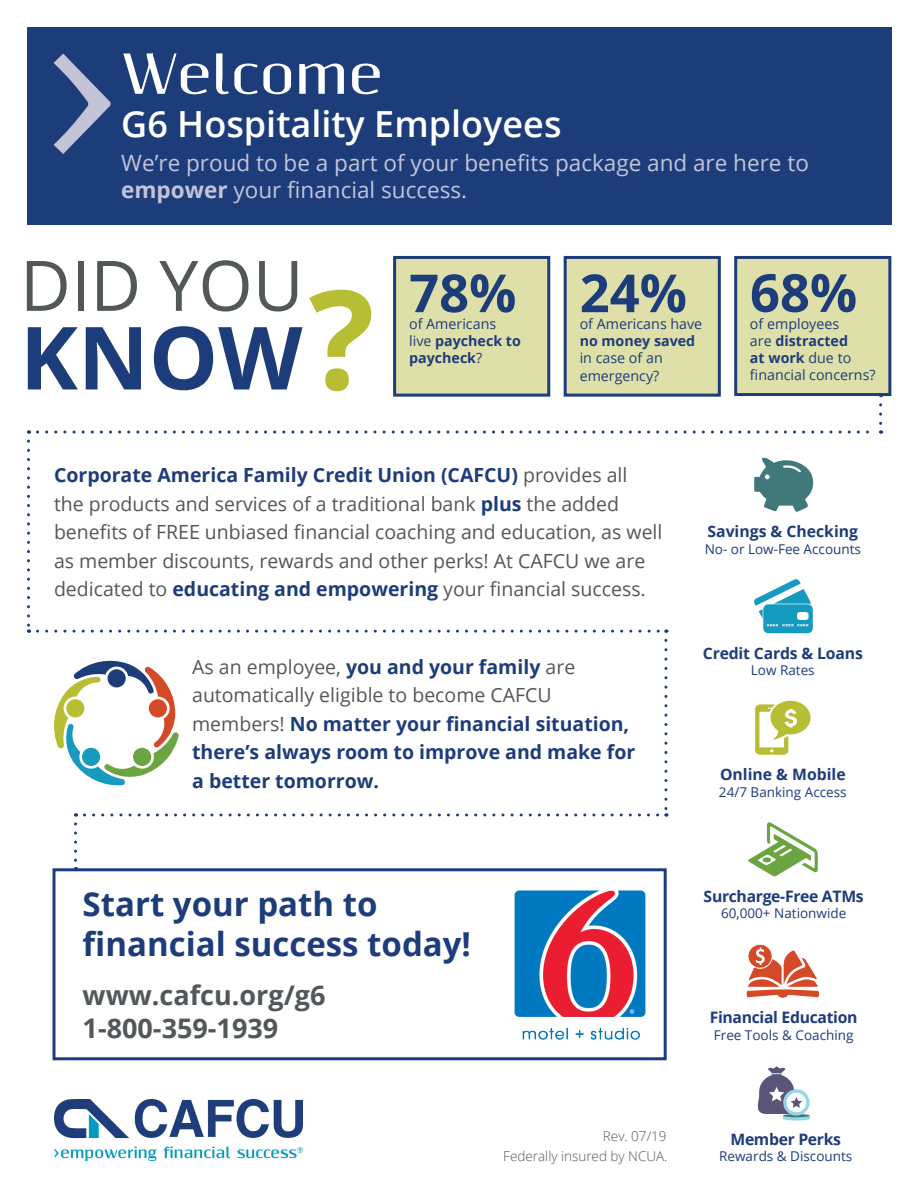
<style>
.page{position:relative;width:918px;height:1188px;background:#fff}
.page>*{position:absolute;margin:0;border:0;box-sizing:border-box;transform-origin:0 0}
.t1{font:700 137.85px "Open Sans";color:#b7be33}
.t2{font:700 87.15px "Open Sans";color:#1d3c7a}
.t3{font:69.75px "Open Sans";color:#525759}
.t4{font:700 52.5px "Open Sans";color:#1d3c7a}
.t5{font:700 51px "Resagnicto";letter-spacing:-.015em;color:#fff}
.t6{font:600 36px "Open Sans";color:#fff}
.t7{font:700 33px/39.6px "Open Sans";color:#1d3c7a}
.t8{font:700 27px "Open Sans";color:#525759}
.t9{font:22.5px/27px "Open Sans";color:#c4c4d9}
.t10{font:19.5px/28.5px "Open Sans";color:#525759}
.t11{font:700 19.5px/28.5px "Open Sans";color:#1d3c7a}
.t12{font:700 15.75px "Open Sans";letter-spacing:-.02em;color:#1d3c7a}
.t13{font:700 15.75px "Open Sans";color:#1d3c7a}
.t14{font:14.25px/17.1px "Open Sans";color:#1d3c7a}
.t15{font:700 14.25px/17.1px "Open Sans";color:#1d3c7a}
.t16{font:13.5px "Open Sans";color:#1d3c7a}
.t17{font:300 13.5px "Open Sans";color:#525759}
.s1{font-weight:700}
.s2{font-weight:400}
.s3{font-weight:700;color:#1d3c7a}
.s4{font-weight:400;color:#525759}
</style>
<div class="page">
<div style="left:27px;top:27px;width:864px;height:198px;background:#1d3c7a"></div>
<div style="left:736px;top:257px;width:154px;height:138px;background:#dfe0a9"></div>
<div style="left:734px;top:256px;width:157px;height:140px;border:3px solid #1d3c7a"></div>
<div style="left:565px;top:257px;width:154px;height:138px;background:#dfe0a9"></div>
<div style="left:564px;top:256px;width:157px;height:141px;border:3px solid #1d3c7a"></div>
<div style="left:395px;top:257px;width:154px;height:138px;background:#dfe0a9"></div>
<div style="left:393px;top:256px;width:157px;height:141px;border:3px solid #1d3c7a"></div>
<svg style="left:54px;top:54px;width:56px;height:100px"></svg>
<svg style="left:27px;top:441px;width:3px;height:192px"></svg>
<svg style="left:37px;top:630px;width:630px;height:3px"></svg>
<svg style="left:54px;top:640px;width:613px;height:176px"></svg>
<svg style="left:74px;top:824px;width:3px;height:44px"></svg>
<svg style="left:37px;top:405px;width:845px;height:29px"></svg>
<img style="left:54px;top:1100px;width:248px;height:60px">
<svg style="left:754px;top:458px;width:59px;height:54px"></svg>
<svg style="left:754px;top:579px;width:59px;height:54px"></svg>
<svg style="left:755px;top:701px;width:56px;height:54px"></svg>
<svg style="left:748px;top:822px;width:70px;height:54px"></svg>
<svg style="left:748px;top:944px;width:24px;height:24px"></svg>
<div style="left:747px;top:944px;width:26px;height:25px;border:1px solid #fff;border-radius:50%"></div>
<svg style="left:746px;top:947px;width:73px;height:51px"></svg>
<hr style="left:783px;top:1116px;width:27px;height:3px;background:#96d4e8">
<svg style="left:783px;top:1117px;width:27px;height:4px"></svg>
<hr style="left:783px;top:1114px;width:27px;height:3px;background:#41797b;border-radius:50%">
<svg style="left:783px;top:1089px;width:27px;height:27px"></svg>
<div style="left:787px;top:1093px;width:19px;height:19px;background:#fff;border-radius:50%"></div>
<svg style="left:757px;top:1066px;width:45px;height:48px"></svg>
<img style="left:514px;top:890px;width:132px;height:149px">
<div style="left:52px;top:868px;width:615px;height:192px;border:3px solid #1d3c7a"></div>
<p class="t5" style="left:121px;top:42px;width:264px">Welcome</p>
<p class="t6" style="left:121px;top:99px;width:442px">G6 Hospitality Employees</p>
<p class="t9" style="left:121px;top:149px;width:689px">We’re proud to be a part of your benefits package and are here to <span class="s1">empower</span> your financial success.</p>
<p class="t3" style="left:20px;top:238px;width:285px">DID YOU</p>
<p class="t2" style="left:20px;top:296px;width:284px">KNOW</p>
<p class="t1" style="left:309px;top:242px;width:67px">?</p>
<p class="t4" style="left:409px;top:256px;width:109px">78%</p>
<p class="t15" style="left:409px;top:315px;width:113px"><span class="s2">of Americans live</span> paycheck to paycheck<span class="s2">?</span></p>
<p class="t4" style="left:580px;top:256px;width:109px">24%</p>
<p class="t14" style="left:580px;top:315px;width:124px">of Americans have <span class="s1">no money saved </span>in case of an emergency?</p>
<p class="t4" style="left:750px;top:256px;width:109px">68%</p>
<p class="t14" style="left:750px;top:315px;width:127px">of employees<br>are <span class="s1">distracted<br>at work</span> due to financial concerns?</p>
<p class="t10" style="left:54px;top:460px;width:610px"><span class="s3">Corporate America Family Credit Union (CAFCU)</span> provides all<br>the products and services of a traditional bank <span class="s3">plus</span> the added benefits of FREE unbiased financial coaching and education, as well as member discounts, rewards and other perks! At CAFCU we are dedicated to <span class="s3">educating and empowering</span> your financial success.</p>
<p class="t11" style="left:192px;top:652px;width:445px"><span class="s4">As an employee,</span> you and your family <span class="s4">are automatically eligible to become CAFCU members!</span> No matter your financial situation, there’s always room to improve and make for a better tomorrow.</p>
<p class="t7" style="left:83px;top:883px;width:390px">Start your path to financial success today!</p>
<p class="t8" style="left:83px;top:976px;width:245px">www.cafcu.org/g6</p>
<p class="t8" style="left:83px;top:1009px;width:197px">1-800-359-1939</p>
<p class="t17" style="left:603px;top:1127px;width:65px">Rev. 07/19</p>
<p class="t17" style="left:503px;top:1147px;width:166px">Federally insured by NCUA.</p>
<p class="t13" style="left:708px;top:520px;width:152px">Savings &amp; Checking</p>
<p class="t16" style="left:705px;top:539px;width:158px">No- or Low-Fee Accounts</p>
<p class="t12" style="left:703px;top:642px;width:162px">Credit Cards &amp; Loans</p>
<p class="t16" style="left:751px;top:661px;width:65px">Low Rates</p>
<p class="t13" style="left:720px;top:763px;width:127px">Online &amp; Mobile</p>
<p class="t16" style="left:719px;top:782px;width:129px">24/7 Banking Access</p>
<p class="t12" style="left:704px;top:885px;width:162px">Surcharge-Free ATMs</p>
<p class="t16" style="left:721px;top:904px;width:127px">60,000+ Nationwide</p>
<p class="t12" style="left:710px;top:1006px;width:149px">Financial Education</p>
<p class="t16" style="left:714px;top:1025px;width:141px">Free Tools &amp; Coaching</p>
<p class="t12" style="left:730px;top:1128px;width:112px">Member Perks</p>
<p class="t16" style="left:719px;top:1147px;width:135px">Rewards &amp; Discounts</p>
</div>
